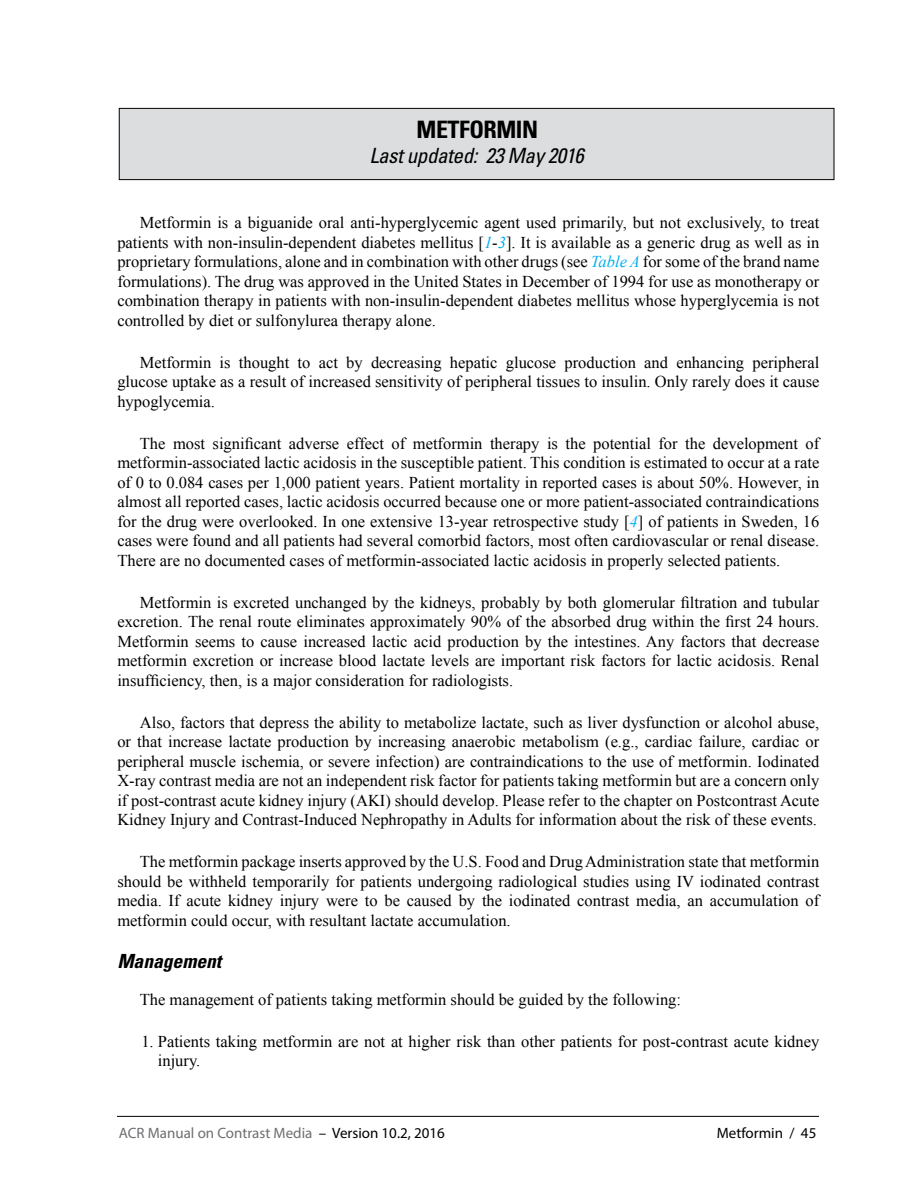
<style>
.page{position:relative;width:918px;height:1188px;background:#fff}
.page>*{position:absolute;margin:0;border:0;box-sizing:border-box;transform-origin:0 0}
.t1{font:700 condensed 24px "Univers LT Std";letter-spacing:-.02em;color:#000}
.t2{font:italic condensed 21px "Univers LT Std";letter-spacing:-.02em;color:#000}
.t3{font:italic 700 condensed 19.5px "Univers LT Std";color:#000}
.t4{font:16.5px/19.5px "Times New Roman";color:#000;text-align:justify}
.t5{font:15px "Myriad Pro";color:#6d6e71}
.t6{font:15px "Myriad Pro";color:#000}
.s1{font-style:italic;color:#00aeef}
.s2{color:#000}
</style>
<div class="page">
<hr style="left:117px;top:1116px;width:702px;height:1px;background:#000">
<div style="left:119px;top:108px;width:715px;height:72px;background:#dcddde"></div>
<div style="left:119px;top:108px;width:715px;height:72px;border:1px solid #000"></div>
<h1 class="t1" style="left:417px;top:115px;width:123px">METFORMIN</h1>
<p class="t2" style="left:369px;top:143px;width:216px">Last updated: 23 May 2016</p>
<p class="t4" style="left:117px;top:212px;width:704px;text-indent:23px">Metformin is a biguanide oral anti-hyperglycemic agent used primarily, but not exclusively, to treat patients with non-insulin-dependent diabetes mellitus [<span class="s1">1</span>-<span class="s1">3</span>]. It is available as a generic drug as well as in proprietary formulations, alone and in combination with other drugs (see <span class="s1">Table A</span> for some of the brand name formulations). The drug was approved in the United States in December of 1994 for use as monotherapy or combination therapy in patients with non-insulin-dependent diabetes mellitus whose hyperglycemia is not controlled by diet or sulfonylurea therapy alone.</p>
<p class="t4" style="left:117px;top:352px;width:704px;text-indent:23px">Metformin is thought to act by decreasing hepatic glucose production and enhancing peripheral glucose uptake as a result of increased sensitivity of peripheral tissues to insulin. Only rarely does it cause hypoglycemia.</p>
<p class="t4" style="left:117px;top:433px;width:704px;text-indent:23px">The most significant adverse effect of metformin therapy is the potential for the development of metformin-associated lactic acidosis in the susceptible patient. This condition is estimated to occur at a rate of 0 to 0.084 cases per 1,000 patient years. Patient mortality in reported cases is about 50%. However, in almost all reported cases, lactic acidosis occurred because one or more patient-associated contraindications for the drug were overlooked. In one extensive 13-year retrospective study [<span class="s1">4</span>] of patients in Sweden, 16 cases were found and all patients had several comorbid factors, most often cardiovascular or renal disease.<br>There are no documented cases of metformin-associated lactic acidosis in properly selected patients.</p>
<p class="t4" style="left:117px;top:592px;width:704px;text-indent:23px">Metformin is excreted unchanged by the kidneys, probably by both glomerular filtration and tubular excretion. The renal route eliminates approximately 90% of the absorbed drug within the first 24 hours.<br>Metformin seems to cause increased lactic acid production by the intestines. Any factors that decrease metformin excretion or increase blood lactate levels are important risk factors for lactic acidosis. Renal insufficiency, then, is a major consideration for radiologists.</p>
<p class="t4" style="left:117px;top:712px;width:704px;text-indent:23px">Also, factors that depress the ability to metabolize lactate, such as liver dysfunction or alcohol abuse, or that increase lactate production by increasing anaerobic metabolism (e.g., cardiac failure, cardiac or peripheral muscle ischemia, or severe infection) are contraindications to the use of metformin. Iodinated X-ray contrast media are not an independent risk factor for patients taking metformin but are a concern only if post-contrast acute kidney injury (AKI) should develop. Please refer to the chapter on Postcontrast Acute Kidney Injury and Contrast-Induced Nephropathy in Adults for information about the risk of these events.</p>
<p class="t4" style="left:117px;top:852px;width:704px;text-indent:23px">The metformin package inserts approved by the U.S. Food and Drug Administration state that metformin should be withheld temporarily for patients undergoing radiological studies using IV iodinated contrast media. If acute kidney injury were to be caused by the iodinated contrast media, an accumulation of metformin could occur, with resultant lactate accumulation.</p>
<p class="t3" style="left:117px;top:949px;width:105px">Management</p>
<p class="t4" style="left:140px;top:989px;width:543px">The management of patients taking metformin should be guided by the following:</p>
<p class="t4" style="left:158px;top:1031px;width:663px;text-indent:-16px">1. Patients taking metformin are not at higher risk than other patients for post-contrast acute kidney injury.</p>
<p class="t5" style="left:119px;top:1124px;width:327px">ACR Manual on Contrast Media <span class="s2">– Version 10.2, 2016</span></p>
<p class="t6" style="left:717px;top:1124px;width:101px">Metformin / 45</p>
</div>
